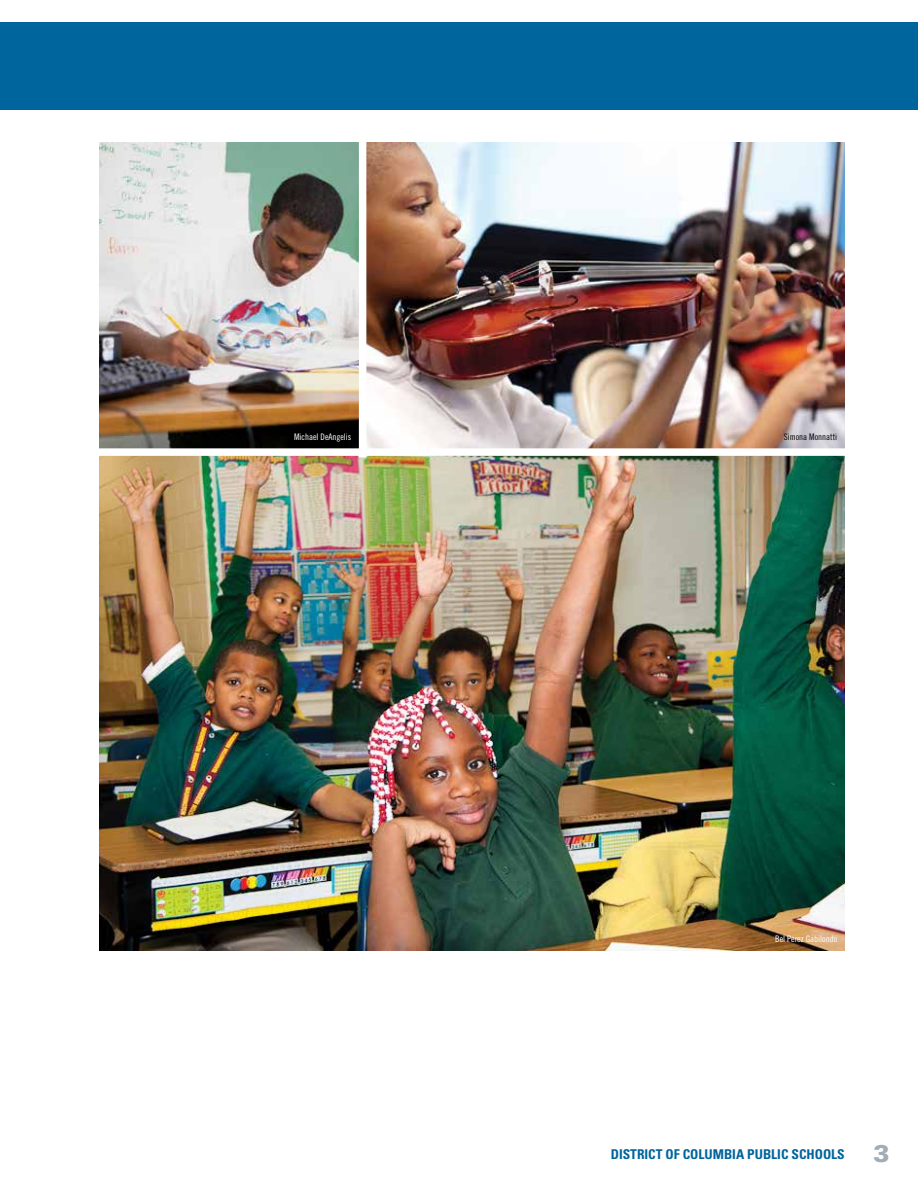
<style>
.page{position:relative;width:918px;height:1188px;background:#fff}
.page>*{position:absolute;margin:0;border:0;box-sizing:border-box;transform-origin:0 0}
.t1{font:700 condensed 13.5px "Univers LT Std";color:#00649d}
.t2{font:9px "Trade Gothic LT Std Cn 18";color:#fff}
.t3{font:9px "Trade Gothic LT Std Cn 18";color:#000}
.s1{font-weight:900;font-stretch:normal;font-size:24px;color:#a0adb7}
</style>
<div class="page">
<div style="left:0;top:23px;width:918px;height:87px;background:#00649d"></div>
<img style="left:100px;top:456px;width:745px;height:495px">
<img style="left:100px;top:143px;width:259px;height:305px">
<img style="left:366px;top:143px;width:479px;height:305px">
<div style="left:359px;top:142px;width:7px;height:315px;background:#fff"></div>
<p class="t2" style="left:294px;top:432px;width:59px">Michael DeAngelis</p>
<p class="t3" style="left:784px;top:432px;width:55px">Simona Monnatti</p>
<p class="t2" style="left:775px;top:933px;width:63px">Bel Perez Gabilondo</p>
<h1 class="t1" style="left:611px;top:1145px;width:280px">DISTRICT OF COLUMBIA PUBLIC SCHOOLS <span class="s1">3</span></h1>
</div>
